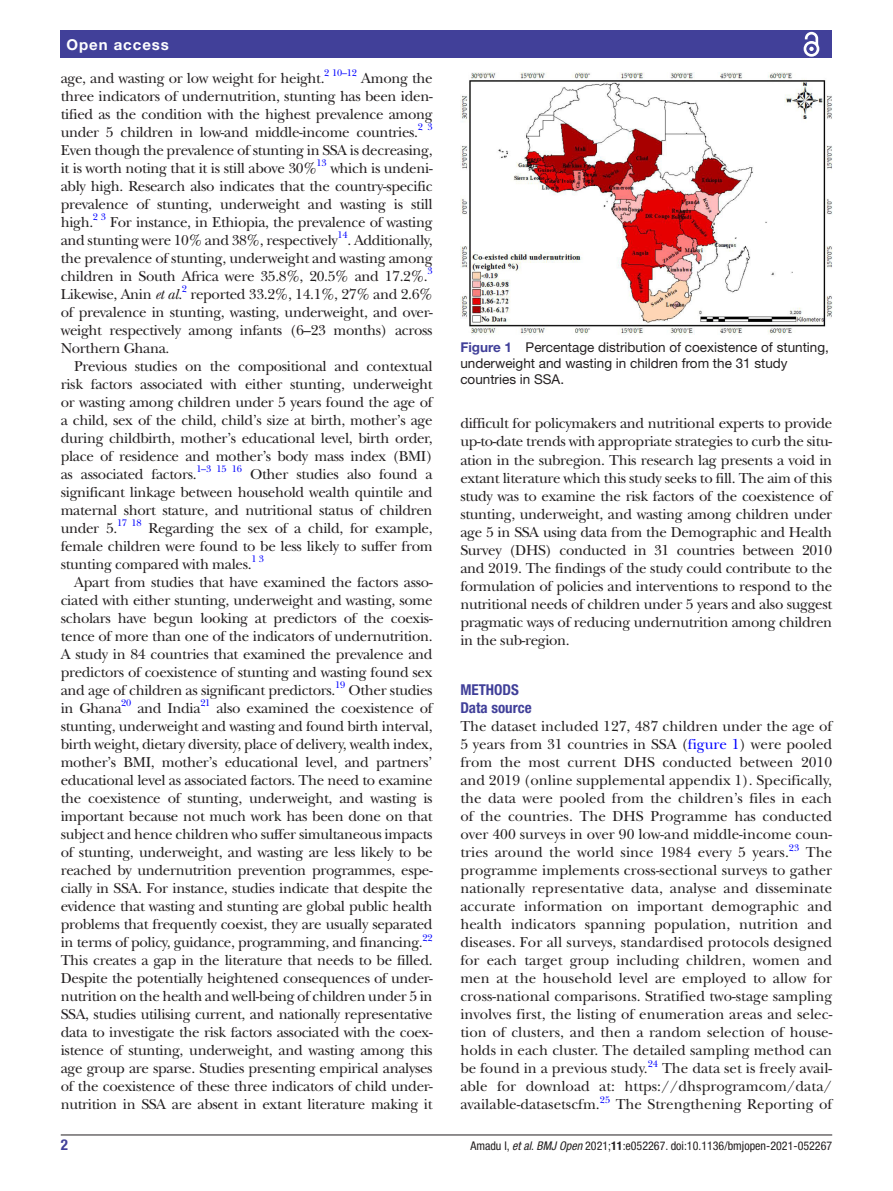
<style>
.page{position:relative;width:893px;height:1191px;background:#fff}
.page>*{position:absolute;margin:0;border:0;box-sizing:border-box;transform-origin:0 0}
.t1{font:15px/18px "New Baskerville";letter-spacing:-.02em;color:#231f20;text-align:justify}
.t2{font:700 condensed 15px/18px "Helvetica Neue LT Std";color:#414099}
.t3{font:700 15px "Helvetica Neue LT Std";letter-spacing:.065em;color:#fff}
.t4{font:13.5px/16.2px "Helvetica Neue LT Std";color:#231f20}
.t5{font:condensed 12px "Helvetica Neue LT Std";color:#231f20}
.t6{font:9.9px "New Baskerville";letter-spacing:-.02em;color:#00f}
.s1{font-style:italic}
.s2{font-weight:700;color:#414099}
.s3{color:#00f}
.s4{font-weight:700}
</style>
<div class="page">
<hr style="left:61px;top:1134px;width:771px;height:1px;background:#231f20">
<div style="left:61px;top:31px;width:771px;height:27px;background:#414099"></div>
<svg style="left:803px;top:31px;width:17px;height:26px"></svg>
<img style="left:460px;top:73px;width:372px;height:261px">
<p class="t3" style="left:66px;top:35px;width:104px">Open access</p>
<p class="t1" style="left:61px;top:69px;width:265px">age, and wasting or low weight for height.</p>
<p class="t6" style="left:324px;top:67px;width:34px">2 10–12</p>
<p class="t1" style="left:61px;top:69px;width:373px;text-indent:300px">Among the three indicators of undernutrition, stunting has been iden&shy;tified as the condition with the highest prevalence among under 5 children in low-and middle-income countries.</p>
<p class="t6" style="left:418px;top:121px;width:16px">2 3</p>
<p class="t1" style="left:61px;top:141px;width:373px">Even though the prevalence of stunting in SSA is decreasing, it is worth noting that it is still above 30%</p>
<p class="t6" style="left:317px;top:157px;width:12px">13</p>
<p class="t1" style="left:61px;top:159px;width:373px;text-indent:270px">which is undeni&shy;ably high. Research also indicates that the country-specific prevalence of stunting, underweight and wasting is still high.</p>
<p class="t6" style="left:93px;top:211px;width:15px">2 3</p>
<p class="t1" style="left:61px;top:213px;width:373px;text-indent:49px">For instance, in Ethiopia, the prevalence of wasting and stunting were 10% and 38%, respectively</p>
<p class="t6" style="left:338px;top:229px;width:12px">14</p>
<p class="t1" style="left:61px;top:231px;width:373px;text-indent:287px">. Additionally, the prevalence of stunting, underweight and wasting among children in South Africa were 35.8%, 20.5% and 17.2%.</p>
<p class="t6" style="left:427px;top:265px;width:7px">3</p>
<p class="t1" style="left:61px;top:285px;width:123px">Likewise, Anin <span class="s1">et al.</span></p>
<p class="t6" style="left:182px;top:283px;width:7px">2</p>
<p class="t1" style="left:61px;top:285px;width:373px;text-indent:130px">reported 33.2%, 14.1%, 27% and 2.6% of prevalence in stunting, wasting, underweight, and over&shy;weight respectively among infants (6–23 months) across Northern Ghana.</p>
<p class="t1" style="left:61px;top:357px;width:373px;text-indent:14px">Previous studies on the compositional and contextual risk factors associated with either stunting, underweight or wasting among children under 5 years found the age of a child, sex of the child, child’s size at birth, mother’s age during childbirth, mother’s educational level, birth order, place of residence and mother’s body mass index (BMI) as associated factors.<sup>1–3</sup> <sup>15</sup> <sup>16</sup></p>
<p class="t1" style="left:61px;top:465px;width:373px;text-indent:189px">Other studies also found a significant linkage between household wealth quintile and maternal short stature, and nutritional status of children under 5.</p>
<p class="t6" style="left:117px;top:517px;width:26px">17 18</p>
<p class="t1" style="left:61px;top:519px;width:373px;text-indent:88px">Regarding the sex of a child, for example, female children were found to be less likely to suffer from stunting compared with males.</p>
<p class="t6" style="left:251px;top:553px;width:14px">1 3</p>
<p class="t1" style="left:61px;top:573px;width:373px;text-indent:13px">Apart from studies that have examined the factors asso&shy;ciated with either stunting, underweight and wasting, some scholars have begun looking at predictors of the coexis&shy;tence of more than one of the indicators of undernutrition.<br>A study in 84 countries that examined the prevalence and predictors of coexistence of stunting and wasting found sex and age of children as significant predictors.</p>
<p class="t6" style="left:335px;top:679px;width:12px">19</p>
<p class="t1" style="left:348px;top:681px;width:86px">Other studies</p>
<p class="t1" style="left:61px;top:699px;width:62px">in Ghana</p>
<p class="t6" style="left:121px;top:697px;width:12px">20</p>
<p class="t1" style="left:137px;top:699px;width:65px">and India</p>
<p class="t6" style="left:200px;top:697px;width:12px">21</p>
<p class="t1" style="left:61px;top:699px;width:373px;text-indent:156px">also examined the coexistence of stunting, underweight and wasting and found birth interval, birth weight, dietary diversity, place of delivery, wealth index, mother’s BMI, mother’s educational level, and partners’ educational level as associated factors. The need to examine the coexistence of stunting, underweight, and wasting is important because not much work has been done on that subject and hence children who suffer simultaneous impacts of stunting, underweight, and wasting are less likely to be reached by undernutrition prevention programmes, espe&shy;cially in SSA. For instance, studies indicate that despite the evidence that wasting and stunting are global public health problems that frequently coexist, they are usually separated in terms of policy, guidance, programming, and financing.</p>
<p class="t6" style="left:422px;top:931px;width:12px">22</p>
<p class="t1" style="left:61px;top:951px;width:373px">This creates a gap in the literature that needs to be filled.<br>Despite the potentially heightened consequences of under&shy;nutrition on the health and well-being of children under 5 in SSA, studies utilising current, and nationally representative data to investigate the risk factors associated with the coex&shy;istence of stunting, underweight, and wasting among this age group are sparse. Studies presenting empirical analyses of the coexistence of these three indicators of child under&shy;nutrition in SSA are absent in extant literature making it</p>
<p class="t4" style="left:460px;top:339px;width:370px"><span class="s2">Figure 1</span> Percentage distribution of coexistence of stunting, underweight and wasting in children from the 31 study countries in SSA.</p>
<p class="t1" style="left:460px;top:415px;width:373px">difficult for policymakers and nutritional experts to provide up-to-date trends with appropriate strategies to curb the situ&shy;ation in the subregion. This research lag presents a void in extant literature which this study seeks to fill. The aim of this study was to examine the risk factors of the coexistence of stunting, underweight, and wasting among children under age 5 in SSA using data from the Demographic and Health Survey (DHS) conducted in 31 countries between 2010 and 2019. The findings of the study could contribute to the formulation of policies and interventions to respond to the nutritional needs of children under 5 years and also suggest pragmatic ways of reducing undernutrition among children in the sub-region.</p>
<p class="t2" style="left:460px;top:680px;width:73px">METHODS<br>Data source</p>
<p class="t1" style="left:460px;top:717px;width:373px">The dataset included 127, 487 children under the age of 5 years from 31 countries in SSA (<span class="s3">figure 1</span>) were pooled from the most current DHS conducted between 2010 and 2019 (online supplemental appendix 1). Specifically, the data were pooled from the children’s files in each of the countries. The DHS Programme has conducted over 400 surveys in over 90 low-and middle-income coun&shy;tries around the world since 1984 every 5 years.<sup>23</sup> The programme implements cross-sectional surveys to gather nationally representative data, analyse and disseminate accurate information on important demographic and health indicators spanning population, nutrition and diseases. For all surveys, standardised protocols designed for each target group including children, women and men at the household level are employed to allow for cross-national comparisons. Stratified two-stage sampling involves first, the listing of enumeration areas and selec&shy;tion of clusters, and then a random selection of house&shy;holds in each cluster. The detailed sampling method can be found in a previous study.<sup>24</sup> The data set is freely avail&shy;able for download at: https://dhsprogramcom/data/ available-datasetscfm.<sup>25</sup> The Strengthening Reporting of</p>
<p class="t2" style="left:61px;top:1135px;width:9px">2</p>
<p class="t5" style="left:470px;top:1138px;width:363px">Amadu I, <span class="s1">et al</span>. <span class="s1">BMJ Open</span> 2021;<span class="s4">11</span>:e052267. doi:10.1136/bmjopen-2021-052267</p>
</div>
